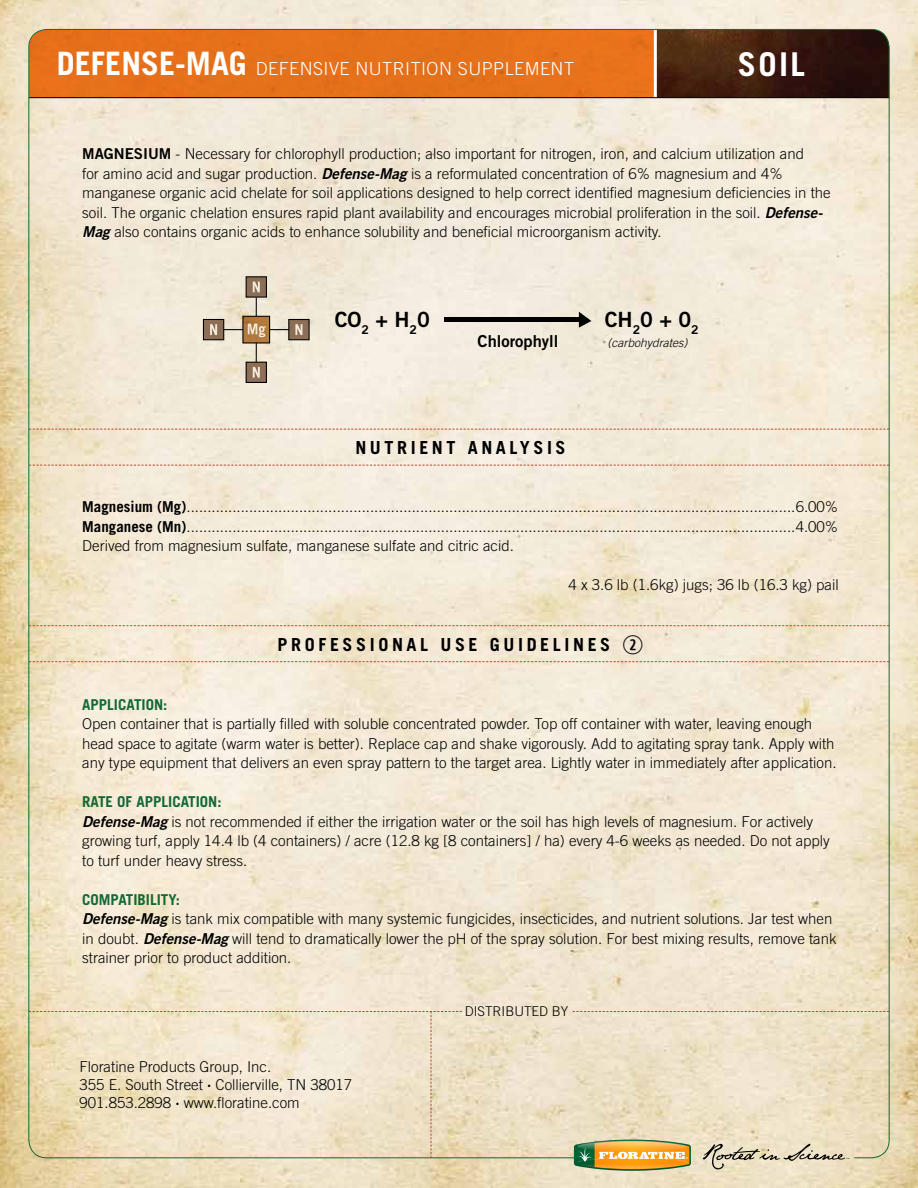
<style>
.page{position:relative;width:918px;height:1188px;background:#fff}
.page>*{position:absolute;margin:0;border:0;box-sizing:border-box;transform-origin:0 0}
.t1{font:700 32.85px "Trade Gothic LT Std";color:#fff}
.t2{font:21px "Trade Gothic LT Std Bd 2";color:#000}
.t3{font:700 18px "Trade Gothic LT Std";letter-spacing:.2em;color:#000}
.t4{font:300 18px "Trade Gothic LT Std";letter-spacing:.025em;color:#fff}
.t5{font:16.5px "Trade Gothic LT Std Bd 2";color:#000}
.t6{font:300 15px/19.5px "Trade Gothic LT Std";color:#000}
.t7{font:700 15px "Trade Gothic LT Std";color:#126935}
.t8{font:300 13.5px "Trade Gothic LT Std";color:#000}
.t9{font:italic 300 12px "Trade Gothic LT Std";color:#000}
.t10{font:300 9.6px "Trade Gothic";color:#000}
.s1{font-weight:700;font-size:32.25px}
.s2{font-family:"Trade Gothic LT Std Bd 2";font-weight:400}
.s3{font-family:"Trade Gothic LT Std Bd 2 Obl";font-weight:400}
.s4{font-weight:700}
.s5{font-family:"Combi Numerals";font-weight:400;font-size:25.5px}
.s6{font-weight:700;color:#126935}
.s7{font-family:"Meta Plus";font-weight:500}
</style>
<div class="page">
<img style="left:0;top:0;width:918px;height:1188px">
<svg style="left:573px;top:1011px;width:314px;height:1px"></svg>
<svg style="left:29px;top:1011px;width:433px;height:147px;background:#eee0c5"></svg>
<svg style="left:703px;top:1144px;width:146px;height:25px;background:#cfc4ab"></svg>
<div style="left:29px;top:30px;width:625px;height:67px;background:#e7711b"></div>
<svg style="left:657px;top:29px;width:232px;height:68px;background:#3b1d10"></svg>
<hr style="left:654px;top:29px;width:3px;height:69px;background:#fff">
<hr style="left:29px;top:97px;width:860px;height:1px;background:#000">
<div style="left:445px;top:317px;width:134px;height:5px;background:#000"></div>
<svg style="left:579px;top:312px;width:12px;height:16px"></svg>
<svg style="left:202px;top:275px;width:109px;height:109px;background:#d7cbb7"></svg>
<svg style="left:31px;top:429px;width:856px;height:1px"></svg>
<svg style="left:31px;top:465px;width:856px;height:1px"></svg>
<svg style="left:31px;top:625px;width:856px;height:1px"></svg>
<svg style="left:31px;top:661px;width:856px;height:1px"></svg>
<img style="left:566px;top:1128px;width:133px;height:17px">
<img style="left:565px;top:1145px;width:134px;height:35px">
<svg style="left:574px;top:1140px;width:117px;height:31px;background:#c9a754"></svg>
<p class="t4" style="left:57px;top:58px;width:519px"><span class="s1">DEFENSE-MAG</span> DEFENSIVE NUTRITION SUPPLEMENT</p>
<h1 class="t1" style="left:738px;top:45px;width:69px">SOIL</h1>
<p class="t6" style="left:82px;top:144px;width:750px"><span class="s2">MAGNESIUM</span> - Necessary for chlorophyll production; also important for nitrogen, iron, and calcium utilization and<br>for amino acid and sugar production. <span class="s3">Defense-Mag</span> is a reformulated concentration of 6% magnesium and 4% manganese organic acid chelate for soil applications designed to help correct identified magnesium deficiencies in the soil. The organic chelation ensures rapid plant availability and encourages microbial proliferation in the soil. <span class="s3">Defense-Mag</span> also contains organic acids to enhance solubility and beneficial microorganism activity.</p>
<h2 class="t2" style="left:335px;top:306px;width:97px">CO<sub>2</sub> + H<sub>2</sub>0</h2>
<h2 class="t2" style="left:605px;top:306px;width:96px">CH<sub>2</sub>0 + 0<sub>2</sub></h2>
<p class="t5" style="left:478px;top:331px;width:82px">CHLOROPHYLL</p>
<p class="t9" style="left:607px;top:336px;width:81px">(carbohydrates)</p>
<p class="t10" style="left:370px;top:318px;width:41px">The basic</p>
<p class="t3" style="left:355px;top:436px;width:212px">NUTRIENT ANALYSIS</p>
<p class="t6" style="left:82px;top:497px;width:758px;text-align:justify"><span class="s4">Magnesium (Mg)</span>..................................................................................................................................................6.00% <span class="s4">Manganese (Mn)</span>..................................................................................................................................................4.00% Derived from magnesium sulfate, manganese sulfate and citric acid.</p>
<p class="t6" style="left:569px;top:575px;width:272px">4 x 3.6 lb (1.6kg) jugs; 36 lb (16.3 kg) pail</p>
<p class="t3" style="left:278px;top:634px;width:367px">PROFESSIONAL USE GUIDELINEs <span class="s5">w</span></p>
<p class="t7" style="left:82px;top:695px;width:87px">APPLICATION:</p>
<p class="t6" style="left:82px;top:714px;width:756px">Open container that is partially filled with soluble concentrated powder. Top off container with water, leaving enough head space to agitate (warm water is better). Replace cap and shake vigorously. Add to agitating spray tank. Apply with any type equipment that delivers an even spray pattern to the target area. Lightly water in immediately after application.</p>
<p class="t6" style="left:82px;top:792px;width:749px"><span class="s6">RATE OF APPLICATION:<br></span><span class="s3">Defense-Mag</span> is not recommended if either the irrigation water or the soil has high levels of magnesium. For actively growing turf, apply 14.4 lb (4 containers) / acre (12.8 kg [8 containers] / ha) every 4-6 weeks as needed. Do not apply to turf under heavy stress.</p>
<p class="t6" style="left:82px;top:889px;width:756px"><span class="s6">COMPATIBILITY:<br></span><span class="s3">Defense-Mag</span> is tank mix compatible with many systemic fungicides, insecticides, and nutrient solutions. Jar test when in doubt. <span class="s3">Defense-Mag</span> will tend to dramatically lower the pH of the spray solution. For best mixing results, remove tank strainer prior to product addition.</p>
<p class="t6" style="left:80px;top:1057px;width:274px;line-height:18px">Floratine Products Group, Inc.<br>355 E. South Street <span class="s7">·</span> Collierville, TN 38017<br>901.853.2898 <span class="s7">·</span> www.floratine.com</p>
<p class="t8" style="left:465px;top:1003px;width:105px">DISTRIBUTED BY</p>
</div>
